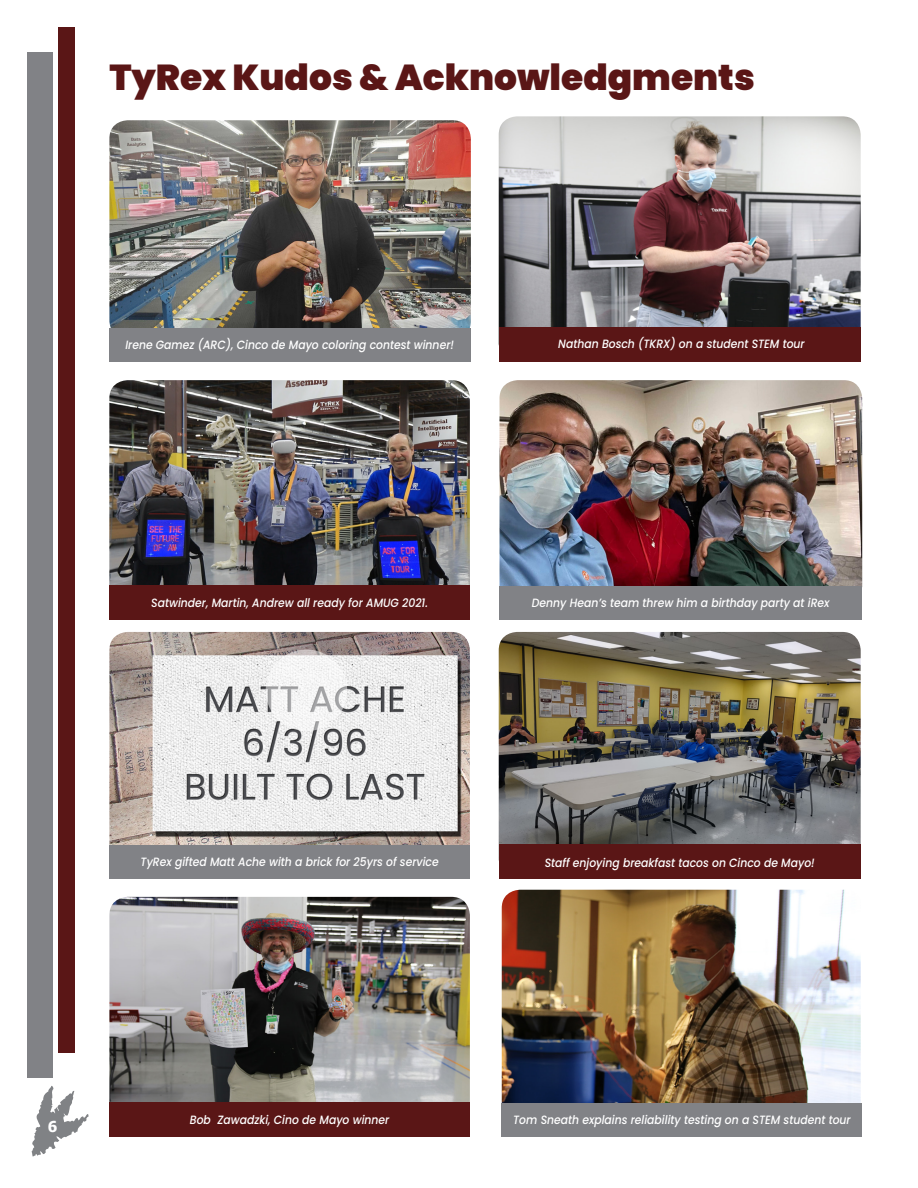
<style>
.page{position:relative;width:918px;height:1188px;background:#fff}
.page>*{position:absolute;margin:0;border:0;box-sizing:border-box;transform-origin:0 0}
.t1{font:900 36px "Poppins";color:#5a1616}
.t2{font:700 15px "Tahoma";color:#fff}
.t3{font:italic 500 12px "Poppins";color:#fff;scale:.9 1}
</style>
<div class="page">
<div style="left:27px;top:52px;width:25px;height:1026px;background:#818286"></div>
<div style="left:58px;top:27px;width:17px;height:1026px;background:#5a1616"></div>
<svg style="left:32px;top:1086px;width:56px;height:70px"></svg>
<img style="left:109px;top:380px;width:361px;height:205px">
<div style="left:109px;top:585px;width:361px;height:35px;background:#5a1616"></div>
<img style="left:500px;top:380px;width:362px;height:206px">
<div style="left:500px;top:586px;width:362px;height:34px;background:#818286"></div>
<img style="left:499px;top:116px;width:362px;height:211px">
<img style="left:109px;top:120px;width:362px;height:208px">
<div style="left:109px;top:328px;width:362px;height:34px;background:#818286"></div>
<div style="left:499px;top:327px;width:362px;height:35px;background:#5a1616"></div>
<img style="left:109px;top:897px;width:361px;height:205px">
<div style="left:109px;top:1102px;width:361px;height:34px;background:#5a1616"></div>
<img style="left:499px;top:632px;width:362px;height:212px">
<img style="left:109px;top:632px;width:361px;height:213px">
<div style="left:109px;top:845px;width:361px;height:34px;background:#818286"></div>
<div style="left:499px;top:844px;width:362px;height:35px;background:#5a1616"></div>
<img style="left:502px;top:890px;width:359px;height:213px">
<div style="left:502px;top:1103px;width:360px;height:33px;background:#818286"></div>
<svg style="left:266px;top:650px;width:81px;height:81px;fill:#f4f4f4"></svg>
<p class="t1" style="left:109px;top:57px;width:647px">TyRex Kudos &amp; Acknowledgments</p>
<p class="t3" style="left:125px;top:338px;width:367px">Irene Gamez (ARC), Cinco de Mayo coloring contest winner!</p>
<p class="t3" style="left:558px;top:337px;width:275px">Nathan Bosch (TKRX) on a student STEM tour</p>
<p class="t3" style="left:151px;top:595px;width:309px">Satwinder, Martin, Andrew all ready for AMUG 2021.</p>
<p class="t3" style="left:532px;top:596px;width:332px">Denny Hean’s team threw him a birthday party at iRex</p>
<p class="t3" style="left:141px;top:855px;width:333px">TyRex gifted Matt Ache with a brick for 25yrs of service</p>
<p class="t3" style="left:545px;top:856px;width:302px">Staff enjoying breakfast tacos on Cinco de Mayo!</p>
<p class="t2" style="left:48px;top:1116px;width:11px">6</p>
<p class="t3" style="left:190px;top:1113px;width:223px">Bob Zawadzki, Cino de Mayo winner</p>
<p class="t3" style="left:513px;top:1113px;width:377px">Tom Sneath explains reliability testing on a STEM student tour</p>
</div>
